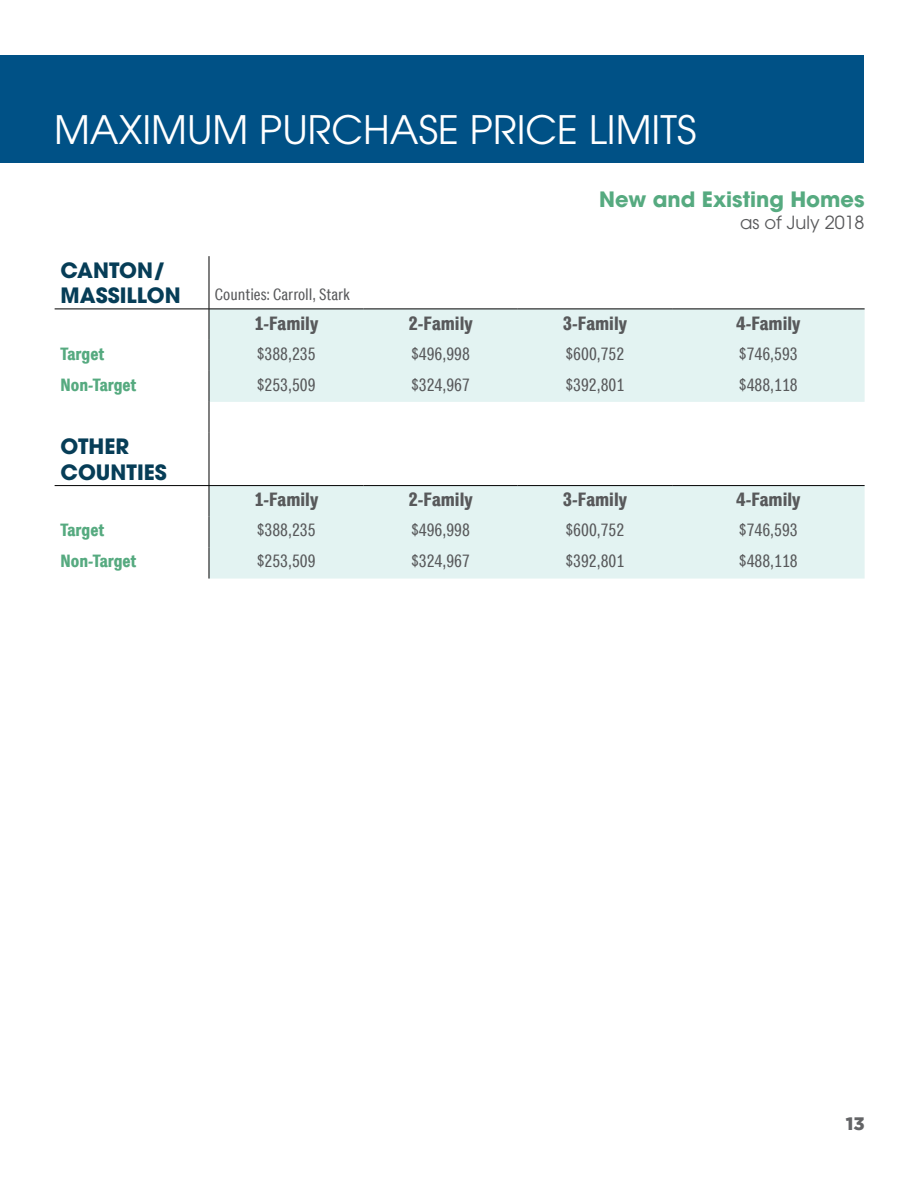
<style>
.page{position:relative;width:918px;height:1188px;background:#fff}
.page>*{position:absolute;margin:0;border:0;box-sizing:border-box;transform-origin:0 0}
.t1{font:39px "ITC Avant Garde Std";color:#fff}
.t2{font:700 21px/25.2px "ITC Avant Garde Std";color:#063d57}
.t3{font:700 21px "ITC Avant Garde Std";color:#56aa80}
.t4{font:700 condensed 19.5px "Classic Grotesque Pro";color:#58595b}
.t5{font:condensed 18px "Classic Grotesque Pro";color:#58595b}
.t6{font:700 condensed 18px "Classic Grotesque Pro";color:#56aa80}
.t7{font:18px "ITC Avant Garde Std";color:#58595b}
.t8{font:900 18px "Gotham";color:#636466}
.t9{font:condensed 16.5px "Classic Grotesque Pro";color:#58595b}
</style>
<div class="page">
<div style="left:1px;top:55px;width:863px;height:108px;background:#005186"></div>
<svg style="left:210px;top:310px;width:655px;height:269px;fill:#e3f3f2"></svg>
<hr style="left:209px;top:256px;width:1px;height:53px;background:#000">
<hr style="left:55px;top:309px;width:154px;height:1px;background:#000">
<hr style="left:209px;top:309px;width:154px;height:1px;background:#000">
<hr style="left:209px;top:309px;width:1px;height:31px;background:#000">
<hr style="left:363px;top:309px;width:155px;height:1px;background:#000">
<hr style="left:518px;top:309px;width:154px;height:1px;background:#000">
<hr style="left:672px;top:309px;width:193px;height:1px;background:#000">
<hr style="left:209px;top:340px;width:1px;height:31px;background:#000">
<hr style="left:209px;top:371px;width:1px;height:31px;background:#000">
<hr style="left:209px;top:402px;width:1px;height:31px;background:#000">
<hr style="left:209px;top:433px;width:1px;height:52px;background:#000">
<hr style="left:55px;top:485px;width:154px;height:1px;background:#000">
<hr style="left:209px;top:485px;width:154px;height:1px;background:#000">
<hr style="left:209px;top:486px;width:1px;height:31px;background:#000">
<hr style="left:363px;top:485px;width:155px;height:1px;background:#000">
<hr style="left:518px;top:485px;width:154px;height:1px;background:#000">
<hr style="left:672px;top:485px;width:193px;height:1px;background:#000">
<hr style="left:209px;top:517px;width:1px;height:31px;background:#000">
<hr style="left:209px;top:548px;width:1px;height:31px;background:#000">
<h1 class="t1" style="left:54px;top:105px;width:644px">MAXIMUM PURCHASE PRICE LIMITS</h1>
<p class="t2" style="left:61px;top:257px;width:122px">CANTON/<br>MASSILLON</p>
<p class="t3" style="left:599px;top:185px;width:267px">New and Existing Homes</p>
<p class="t7" style="left:740px;top:211px;width:126px">as of July 2018</p>
<p class="t9" style="left:215px;top:284px;width:136px">Counties: Carroll, Stark</p>
<p class="t4" style="left:254px;top:311px;width:66px">1-Family</p>
<p class="t4" style="left:408px;top:311px;width:66px">2-Family</p>
<p class="t4" style="left:563px;top:311px;width:66px">3-Family</p>
<p class="t4" style="left:736px;top:311px;width:66px">4-Family</p>
<p class="t6" style="left:61px;top:342px;width:45px">Target</p>
<p class="t5" style="left:257px;top:342px;width:60px">$388,235</p>
<p class="t5" style="left:411px;top:342px;width:60px">$496,998</p>
<p class="t5" style="left:565px;top:342px;width:60px">$600,752</p>
<p class="t5" style="left:739px;top:342px;width:60px">$746,593</p>
<p class="t6" style="left:61px;top:373px;width:77px">Non-Target</p>
<p class="t5" style="left:257px;top:373px;width:60px">$253,509</p>
<p class="t5" style="left:411px;top:373px;width:60px">$324,967</p>
<p class="t5" style="left:565px;top:373px;width:60px">$392,801</p>
<p class="t5" style="left:739px;top:373px;width:60px">$488,118</p>
<p class="t2" style="left:61px;top:434px;width:108px">OTHER<br>COUNTIES</p>
<p class="t4" style="left:254px;top:487px;width:66px">1-Family</p>
<p class="t4" style="left:408px;top:487px;width:66px">2-Family</p>
<p class="t4" style="left:563px;top:487px;width:66px">3-Family</p>
<p class="t4" style="left:736px;top:487px;width:66px">4-Family</p>
<p class="t6" style="left:61px;top:519px;width:45px">Target</p>
<p class="t5" style="left:257px;top:519px;width:60px">$388,235</p>
<p class="t5" style="left:411px;top:519px;width:60px">$496,998</p>
<p class="t5" style="left:565px;top:519px;width:60px">$600,752</p>
<p class="t5" style="left:739px;top:519px;width:60px">$746,593</p>
<p class="t6" style="left:61px;top:550px;width:77px">Non-Target</p>
<p class="t5" style="left:257px;top:550px;width:60px">$253,509</p>
<p class="t5" style="left:411px;top:550px;width:60px">$324,967</p>
<p class="t5" style="left:565px;top:550px;width:60px">$392,801</p>
<p class="t5" style="left:739px;top:550px;width:60px">$488,118</p>
<p class="t8" style="left:846px;top:1113px;width:20px">13</p>
</div>
